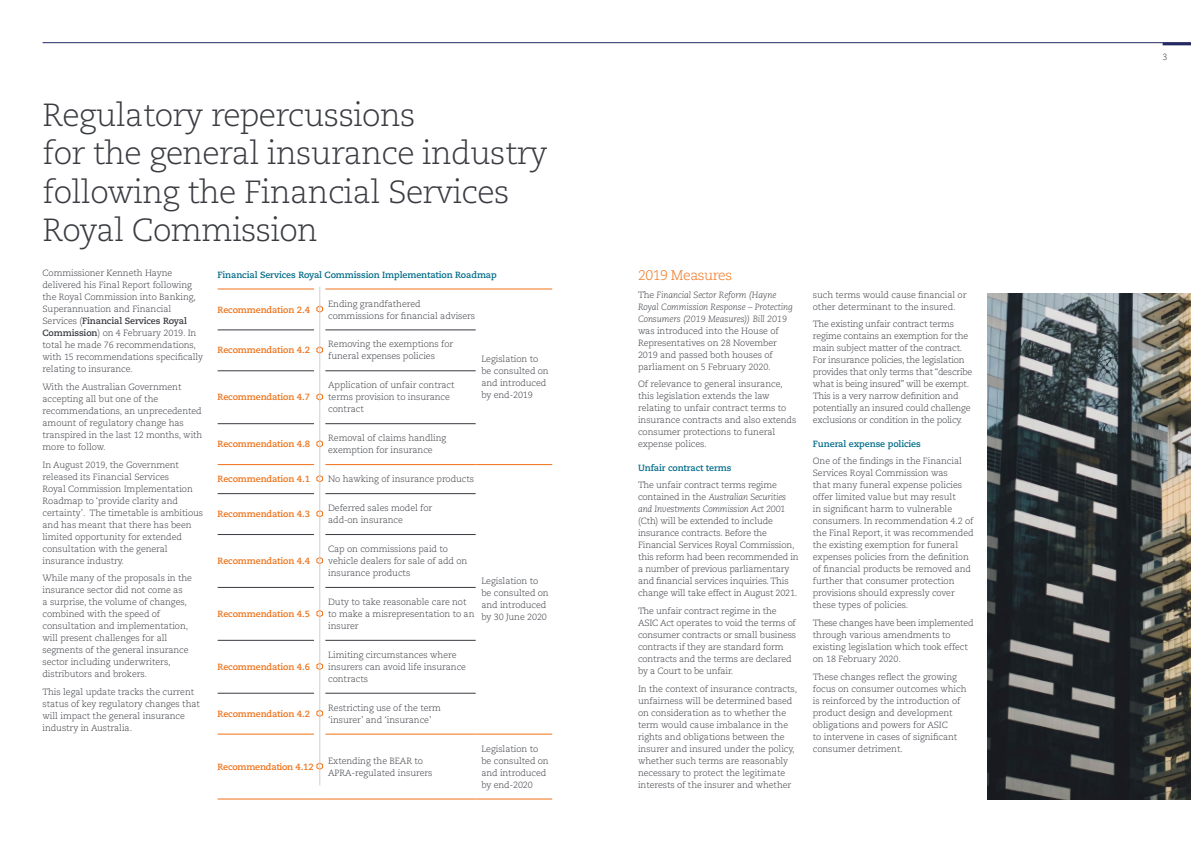
<style>
.page{position:relative;width:1191px;height:842px;background:#fff}
.page>*{position:absolute;margin:0;border:0;box-sizing:border-box;transform-origin:0 0}
.t1{font:300 32px/38.4px "Caecilia LT Std";letter-spacing:-.02em;color:#393b41}
.t2{font:300 14px "Caecilia LT Std";letter-spacing:-.03em;color:#ee7219}
.t3{font:300 9px/12px "Caecilia LT Std";letter-spacing:-.01em;color:#393b41}
.t4{font:italic 300 9px/12px "Caecilia LT Std";letter-spacing:-.01em;color:#393b41}
.t5{font:700 9px "Caecilia LT Std";letter-spacing:-.01em;color:#ee7219}
.t6{font:700 9px "Caecilia LT Std";letter-spacing:-.01em;color:#006c88}
.s1{font-weight:700}
.s2{font-style:normal}
</style>
<div class="page">
<img style="left:987px;top:293px;width:204px;height:506px">
<hr style="left:43px;top:43px;width:1148px;height:1px;background:#262a63">
<hr style="left:1162px;top:43px;width:29px;height:2px;background:#262a63">
<hr style="left:218px;top:330px;width:96px;height:1px;background:#393b41">
<hr style="left:325px;top:330px;width:151px;height:1px;background:#393b41">
<hr style="left:218px;top:371px;width:96px;height:1px;background:#393b41">
<hr style="left:325px;top:371px;width:151px;height:1px;background:#393b41">
<hr style="left:218px;top:423px;width:96px;height:1px;background:#393b41">
<hr style="left:325px;top:423px;width:151px;height:1px;background:#393b41">
<hr style="left:218px;top:493px;width:96px;height:1px;background:#393b41">
<hr style="left:325px;top:493px;width:151px;height:1px;background:#393b41">
<hr style="left:218px;top:534px;width:96px;height:1px;background:#393b41">
<hr style="left:325px;top:534px;width:151px;height:1px;background:#393b41">
<hr style="left:218px;top:587px;width:96px;height:1px;background:#393b41">
<hr style="left:325px;top:587px;width:151px;height:1px;background:#393b41">
<hr style="left:218px;top:640px;width:96px;height:1px;background:#393b41">
<hr style="left:325px;top:640px;width:151px;height:1px;background:#393b41">
<hr style="left:218px;top:693px;width:96px;height:1px;background:#393b41">
<hr style="left:325px;top:693px;width:151px;height:1px;background:#393b41">
<hr style="left:218px;top:288px;width:96px;height:1px;background:#ee7219">
<hr style="left:325px;top:288px;width:151px;height:1px;background:#ee7219">
<hr style="left:476px;top:288px;width:76px;height:1px;background:#ee7219">
<hr style="left:218px;top:464px;width:96px;height:1px;background:#ee7219">
<hr style="left:325px;top:464px;width:151px;height:1px;background:#ee7219">
<hr style="left:476px;top:464px;width:76px;height:1px;background:#ee7219">
<hr style="left:218px;top:734px;width:96px;height:1px;background:#ee7219">
<hr style="left:325px;top:734px;width:151px;height:1px;background:#ee7219">
<hr style="left:476px;top:734px;width:76px;height:1px;background:#ee7219">
<hr style="left:218px;top:798px;width:96px;height:1px;background:#ee7219">
<hr style="left:325px;top:798px;width:151px;height:1px;background:#ee7219">
<hr style="left:476px;top:798px;width:76px;height:1px;background:#ee7219">
<svg style="left:316px;top:305px;width:7px;height:8px"></svg>
<svg style="left:316px;top:346px;width:7px;height:8px"></svg>
<svg style="left:316px;top:393px;width:7px;height:8px"></svg>
<svg style="left:316px;top:440px;width:7px;height:8px"></svg>
<svg style="left:316px;top:475px;width:7px;height:8px"></svg>
<svg style="left:316px;top:510px;width:7px;height:8px"></svg>
<svg style="left:316px;top:557px;width:7px;height:8px"></svg>
<svg style="left:316px;top:609px;width:7px;height:8px"></svg>
<svg style="left:316px;top:662px;width:7px;height:8px"></svg>
<svg style="left:316px;top:709px;width:7px;height:8px"></svg>
<svg style="left:316px;top:762px;width:7px;height:8px"></svg>
<hr style="left:319px;top:287px;width:1px;height:498px;background:#d1d1d5">
<h1 class="t1" style="left:43px;top:96px;width:506px">Regulatory repercussions<br>for the general insurance industry following the Financial Services<br>Royal Commission</h1>
<p class="t3" style="left:43px;top:267px;width:162px">Commissioner Kenneth Hayne delivered his Final Report following the Royal Commission into Banking, Superannuation and Financial Services (<span class="s1">Financial Services Royal Commission</span>) on 4 February 2019. In total he made 76 recommendations, with 15 recommendations specifically relating to insurance.</p>
<p class="t3" style="left:43px;top:381px;width:161px">With the Australian Government accepting all but one of the recommendations, an unprecedented amount of regulatory change has transpired in the last 12 months, with more to follow.</p>
<p class="t3" style="left:43px;top:459px;width:162px">In August 2019, the Government released its Financial Services<br>Royal Commission Implementation<br>Roadmap to ‘provide clarity and certainty’. The timetable is ambitious and has meant that there has been limited opportunity for extended consultation with the general insurance industry.</p>
<p class="t3" style="left:43px;top:572px;width:151px">While many of the proposals in the insurance sector did not come as<br>a surprise, the volume of changes, combined with the speed of consultation and implementation, will present challenges for all segments of the general insurance sector including underwriters, distributors and brokers.</p>
<p class="t3" style="left:43px;top:686px;width:159px">This legal update tracks the current status of key regulatory changes that will impact the general insurance industry in Australia.</p>
<p class="t6" style="left:218px;top:269px;width:281px">Financial Services Royal Commission Implementation Roadmap</p>
<p class="t5" style="left:218px;top:304px;width:94px">Recommendation 2.4</p>
<p class="t3" style="left:328px;top:298px;width:149px">Ending grandfathered commissions for financial advisers</p>
<p class="t3" style="left:481px;top:353px;width:69px">Legislation to be consulted on and introduced by end-2019</p>
<p class="t5" style="left:218px;top:345px;width:94px">Recommendation 4.2</p>
<p class="t3" style="left:328px;top:339px;width:127px">Removing the exemptions for funeral expenses policies</p>
<p class="t5" style="left:218px;top:392px;width:94px">Recommendation 4.7</p>
<p class="t3" style="left:328px;top:379px;width:128px">Application of unfair contract terms provision to insurance contract</p>
<p class="t5" style="left:218px;top:439px;width:94px">Recommendation 4.8</p>
<p class="t3" style="left:328px;top:432px;width:120px">Removal of claims handling exemption for insurance</p>
<p class="t5" style="left:218px;top:474px;width:94px">Recommendation 4.1</p>
<p class="t3" style="left:328px;top:473px;width:147px">No hawking of insurance products</p>
<p class="t5" style="left:218px;top:509px;width:94px">Recommendation 4.3</p>
<p class="t3" style="left:328px;top:502px;width:106px">Deferred sales model for add-on insurance</p>
<p class="t5" style="left:218px;top:556px;width:94px">Recommendation 4.4</p>
<p class="t3" style="left:328px;top:543px;width:141px">Cap on commissions paid to vehicle dealers for sale of add on insurance products</p>
<p class="t5" style="left:218px;top:608px;width:94px">Recommendation 4.5</p>
<p class="t3" style="left:328px;top:596px;width:148px">Duty to take reasonable care not to make a misrepresentation to an insurer</p>
<p class="t5" style="left:218px;top:661px;width:94px">Recommendation 4.6</p>
<p class="t3" style="left:328px;top:649px;width:139px">Limiting circumstances where insurers can avoid life insurance contracts</p>
<p class="t5" style="left:218px;top:708px;width:94px">Recommendation 4.2</p>
<p class="t3" style="left:328px;top:702px;width:114px">Restricting use of the term ‘insurer’ and ‘insurance’</p>
<p class="t5" style="left:218px;top:761px;width:98px">Recommendation 4.12</p>
<p class="t3" style="left:328px;top:755px;width:106px">Extending the BEAR to<br>APRA-regulated insurers</p>
<p class="t3" style="left:481px;top:575px;width:69px">Legislation to be consulted on and introduced by 30 June 2020</p>
<p class="t3" style="left:481px;top:743px;width:69px">Legislation to be consulted on and introduced by end-2020</p>
<h2 class="t2" style="left:638px;top:267px;width:96px">2019 Measures</h2>
<p class="t4" style="left:638px;top:289px;width:156px"><span class="s2">The</span> Financial Sector Reform (Hayne<br>Royal Commission Response – Protecting<br>Consumers (2019 Measures)) Bill 2019</p>
<p class="t3" style="left:638px;top:325px;width:142px">was introduced into the House of<br>Representatives on 28 November<br>2019 and passed both houses of parliament on 5 February 2020.</p>
<p class="t3" style="left:638px;top:378px;width:160px">Of relevance to general insurance, this legislation extends the law relating to unfair contract terms to insurance contracts and also extends consumer protections to funeral expense polices.</p>
<p class="t6" style="left:638px;top:462px;width:95px">Unfair contract terms</p>
<p class="t4" style="left:638px;top:479px;width:150px"><span class="s2">The unfair contract terms regime contained in the</span> Australian Securities and Investments Commission Act 2001</p>
<p class="t3" style="left:638px;top:515px;width:162px">(Cth) will be extended to include insurance contracts. Before the Financial Services Royal Commission, this reform had been recommended in a number of previous parliamentary and financial services inquiries. This change will take effect in August 2021.</p>
<p class="t3" style="left:638px;top:605px;width:160px">The unfair contract regime in the ASIC Act operates to void the terms of consumer contracts or small business contracts if they are standard form contracts and the terms are declared by a Court to be unfair.</p>
<p class="t3" style="left:638px;top:683px;width:161px">In the context of insurance contracts, unfairness will be determined based on consideration as to whether the term would cause imbalance in the rights and obligations between the insurer and insured under the policy, whether such terms are reasonably necessary to protect the legitimate interests of the insurer and whether</p>
<p class="t3" style="left:813px;top:289px;width:155px">such terms would cause financial or other determinant to the insured.</p>
<p class="t3" style="left:813px;top:318px;width:161px">The existing unfair contract terms regime contains an exemption for the main subject matter of the contract.<br>For insurance policies, the legislation provides that only terms that “describe what is being insured” will be exempt.<br>This is a very narrow definition and potentially an insured could challenge exclusions or condition in the policy.</p>
<p class="t6" style="left:813px;top:438px;width:109px">Funeral expense policies</p>
<p class="t3" style="left:813px;top:455px;width:162px">One of the findings in the Financial Services Royal Commission was<br>that many funeral expense policies offer limited value but may result<br>in significant harm to vulnerable consumers. In recommendation 4.2 of the Final Report, it was recommended the existing exemption for funeral expenses policies from the definition of financial products be removed and further that consumer protection provisions should expressly cover these types of policies.</p>
<p class="t3" style="left:813px;top:617px;width:162px">These changes have been implemented through various amendments to existing legislation which took effect on 18 February 2020.</p>
<p class="t3" style="left:813px;top:671px;width:155px">These changes reflect the growing focus on consumer outcomes which is reinforced by the introduction of product design and development obligations and powers for ASIC<br>to intervene in cases of significant consumer detriment.</p>
<p class="t3" style="left:1162px;top:51px;width:7px">3</p>
</div>
